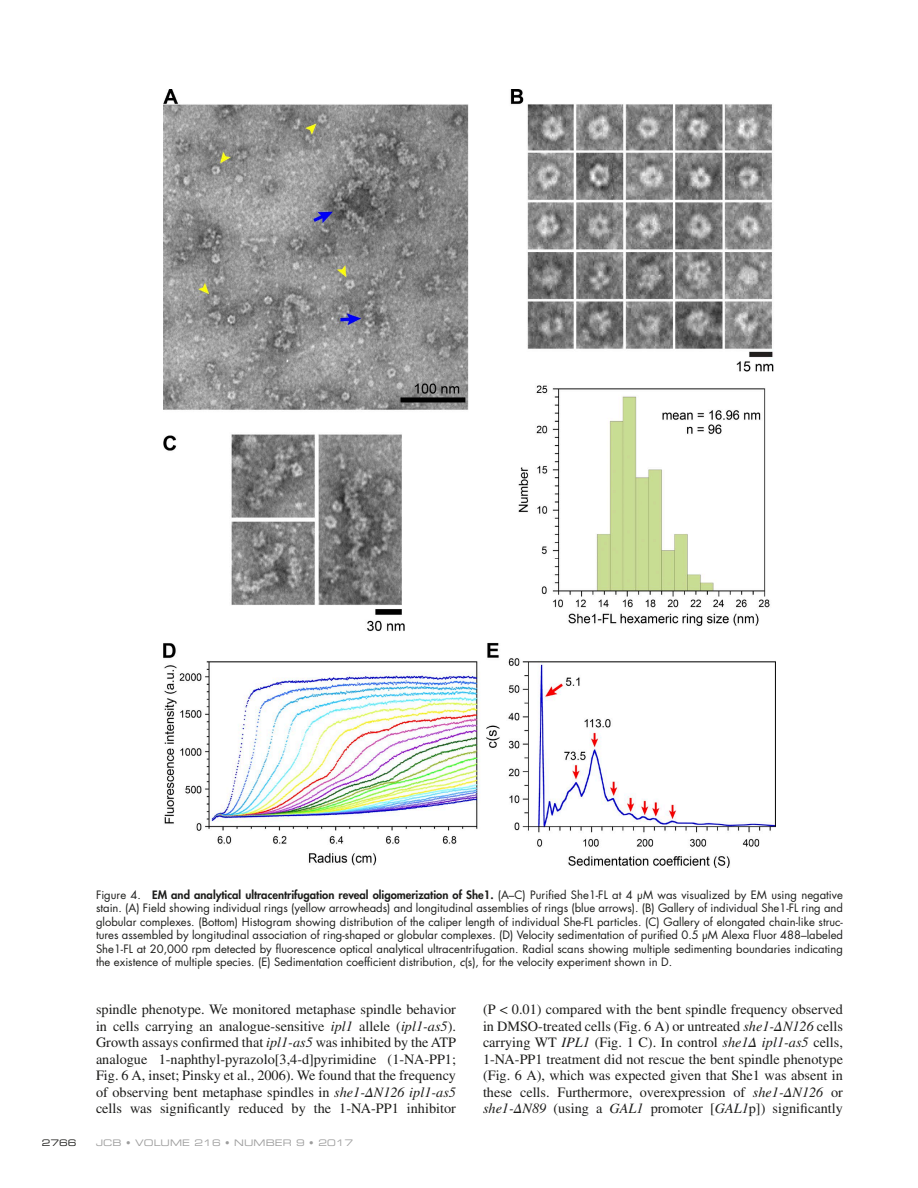
<style>
.page{position:relative;width:918px;height:1188px;background:#fff}
.page>*{position:absolute;margin:0;border:0;box-sizing:border-box;transform-origin:0 0}
.t1{font:14.25px/16.5px "Times LT Std";color:#1d1d1b;text-align:justify}
.t2{font:11.25px/13.5px "Futura Std";color:#1d1d1b;text-align:justify}
.t3{font:9px "Eurostile LT Std Ex 2";letter-spacing:.01em;color:#9d9d9d}
.t4{font:9px "Eurostile LT Std Ex 2";color:#1d1d1b}
.s1{font-weight:800}
.s2{font-weight:500;font-style:italic}
.s3{font-style:italic}
.s4{font-family:"STIX General";font-style:italic}
</style>
<div class="page">
<img style="left:163px;top:90px;width:613px;height:777px">
<p class="t2" style="left:96px;top:888px;width:749px">Figure 4. <span class="s1">EM and analytical ultracentrifugation reveal oligomerization of She1.</span> (A–C) Purified She1-FL at 4 µM was visualized by EM using negative stain. (A) Field showing individual rings (yellow arrowheads) and longitudinal assemblies of rings (blue arrows). (B) Gallery of individual She1-FL ring and globular complexes. (Bottom) Histogram showing distribution of the caliper length of individual She-FL particles. (C) Gallery of elongated chain-like struc&shy;tures assembled by longitudinal association of ring-shaped or globular complexes. (D) Velocity sedimentation of purified 0.5 µM Alexa Fluor 488–labeled She1-FL at 20,000 rpm detected by fluorescence optical analytical ultracentrifugation. Radial scans showing multiple sedimenting boundaries indicating the existence of multiple species. (E) Sedimentation coefficient distribution, <span class="s2">c</span>(s), for the velocity experiment shown in D.</p>
<p class="t1" style="left:96px;top:1001px;width:362px">spindle phenotype. We monitored metaphase spindle behavior in cells carrying an analogue-sensitive <span class="s3">ipl1</span> allele (<span class="s3">ipl1-as5</span>).<br>Growth assays confirmed that <span class="s3">ipl1-as5</span> was inhibited by the ATP analogue 1-naphthyl-pyrazolo[3,4-d]pyrimidine (1-NA-PP1; Fig. 6 A, inset; Pinsky et al., 2006). We found that the frequency of observing bent metaphase spindles in <span class="s3">she1-</span><span class="s4">Δ</span><span class="s3">N126 ipl1-as5 </span>cells was significantly reduced by the 1-NA-PP1 inhibitor</p>
<p class="t1" style="left:483px;top:1001px;width:362px">(P &lt; 0.01) compared with the bent spindle frequency observed in DMSO-treated cells (Fig. 6 A) or untreated <span class="s3">she1-</span><span class="s4">Δ</span><span class="s3">N126</span> cells carrying WT <span class="s3">IPL1</span> (Fig. 1 C). In control <span class="s3">she1</span><span class="s4">Δ</span> <span class="s3">ipl1-as5</span> cells, 1-NA-PP1 treatment did not rescue the bent spindle phenotype (Fig. 6 A), which was expected given that She1 was absent in these cells. Furthermore, overexpression of <span class="s3">she1-</span><span class="s4">Δ</span><span class="s3">N126</span> or <span class="s3">she1-</span><span class="s4">Δ</span><span class="s3">N89</span> (using a <span class="s3">GAL1</span> promoter [<span class="s3">GAL1</span>p]) significantly</p>
<p class="t4" style="left:42px;top:1136px;width:36px">2766</p>
<p class="t3" style="left:96px;top:1136px;width:259px">JCB • VOLUME 216 • NUMBER 9 • 2017</p>
</div>
